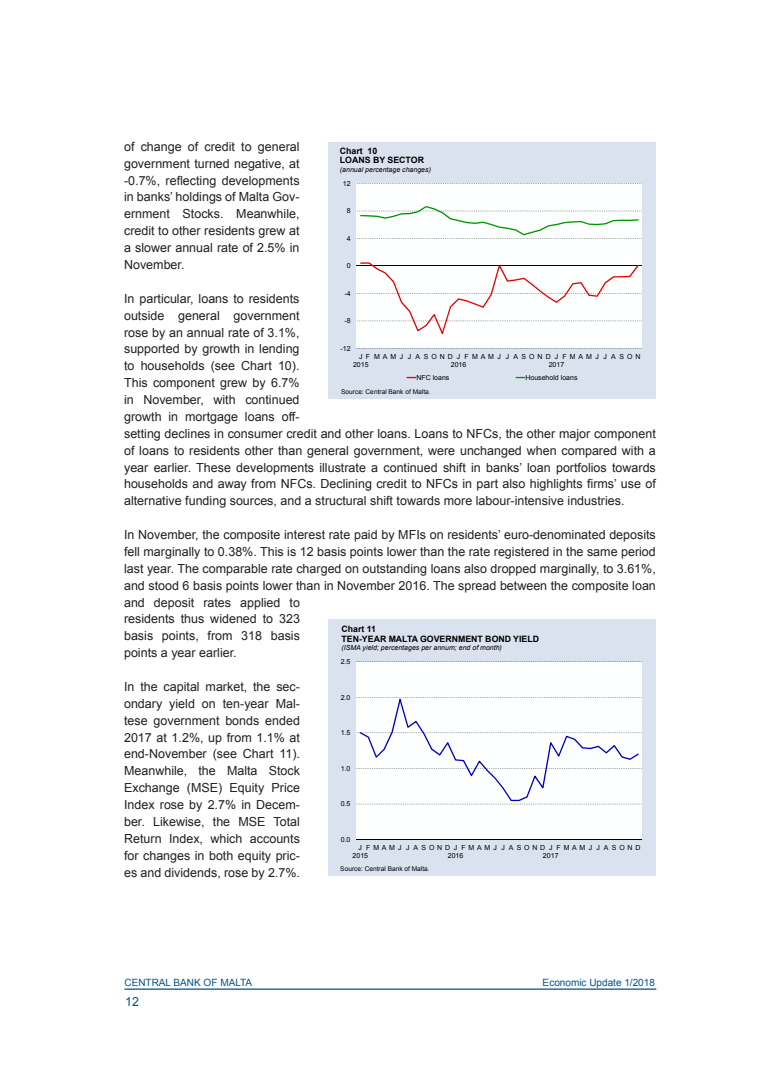
<style>
.page{position:relative;width:780px;height:1088px;background:#fff}
.page>*{position:absolute;margin:0;border:0;box-sizing:border-box;transform-origin:0 0}
.QR_Normal_Text{font:12.5px/16.9px "Arial";color:#231f20;text-align:justify}
.t1{font:12.5px "Arial";color:#00538d}
.t2{font:10px "Arial";color:#00538d}
.t3{font:700 8.75px/9.6px "Arial";color:#000}
.t4{font:7px/8px "Arial";letter-spacing:.385em;color:#000;text-align:center}
.t5{font:italic 7px "Arial";color:#000}
.t6{font:7px "Arial";color:#000}
.t7{font:7px/8px "Arial";letter-spacing:.44em;color:#000}
.t8{font:7px/8px "Arial";letter-spacing:.43em;color:#000}
.t9{font:7px "Arial";letter-spacing:.41em;color:#000}
.t10{font:7px "Arial";letter-spacing:.445em;color:#000}
.t11{font:6.5px "Arial";letter-spacing:.005em;color:#000}
</style>
<div class="page">
<hr style="left:124px;top:988px;width:532px;height:2px;background:#00538d">
<div style="left:328px;top:142px;width:328px;height:257px;background:#dbe2ef"></div>
<div style="left:357px;top:183px;width:285px;height:166px;background:#feffff"></div>
<hr style="left:357px;top:266px;width:285px;height:1px;background:#000">
<svg style="left:360px;top:262px;width:278px;height:72px;background:#f8f3f3"></svg>
<svg style="left:360px;top:206px;width:278px;height:29px;background:#f0f8f1"></svg>
<div style="left:328px;top:619px;width:328px;height:257px;background:#dbe2ef"></div>
<div style="left:356px;top:662px;width:286px;height:177px;background:#feffff"></div>
<svg style="left:356px;top:661px;width:286px;height:143px"></svg>
<hr style="left:356px;top:839px;width:286px;height:1px;background:#000">
<svg style="left:359px;top:699px;width:279px;height:102px"></svg>
<p class="QR_Normal_Text" style="left:124px;top:138px;width:177px">of change of credit to general government turned negative, at -0.7%, reflecting developments in banks’ holdings of Malta Gov&shy;ernment Stocks. Meanwhile, credit to other residents grew at a slower annual rate of 2.5% in November.</p>
<p class="QR_Normal_Text" style="left:124px;top:290px;width:533px;text-align:left">In particular, loans to residents<br>outside general government<br>rose by an annual rate of 3.1%,<br>supported by growth in lending<br>to households (see Chart 10).<br>This component grew by 6.7%<br>in November, with continued<br>growth in mortgage loans off-<br>setting declines in consumer credit and other loans. Loans to NFCs, the other major component of loans to residents other than general government, were unchanged when compared with a year earlier. These developments illustrate a continued shift in banks’ loan portfolios towards households and away from NFCs. Declining credit to NFCs in part also highlights firms’ use of alternative funding sources, and a structural shift towards more labour-intensive industries.</p>
<p class="QR_Normal_Text" style="left:124px;top:526px;width:533px;text-align:left">In November, the composite interest rate paid by MFIs on residents’ euro-denominated deposits fell marginally to 0.38%. This is 12 basis points lower than the rate registered in the same period last year. The comparable rate charged on outstanding loans also dropped marginally, to 3.61%, and stood 6 basis points lower than in November 2016. The spread between the composite loan and deposit rates applied to<br>residents thus widened to 323<br>basis points, from 318 basis<br>points a year earlier.</p>
<p class="QR_Normal_Text" style="left:124px;top:678px;width:177px">In the capital market, the sec&shy;ondary yield on ten-year Mal&shy;tese government bonds ended 2017 at 1.2%, up from 1.1% at end-November (see Chart 11).<br>Meanwhile, the Malta Stock Exchange (MSE) Equity Price Index rose by 2.7% in Decem&shy;ber. Likewise, the MSE Total Return Index, which accounts for changes in both equity pric&shy;es and dividends, rose by 2.7%.</p>
<p class="t3" style="left:340px;top:146px;width:86px">Chart 10<br>LOANS BY SECTOR</p>
<p class="t5" style="left:340px;top:165px;width:93px">(annual percentage changes)</p>
<p class="t4" style="left:343px;top:179px;width:9px">12</p>
<p class="t4" style="left:347px;top:207px;width:5px">8</p>
<p class="t4" style="left:347px;top:234px;width:5px">4</p>
<p class="t4" style="left:347px;top:262px;width:5px">0</p>
<p class="t4" style="left:344px;top:289px;width:8px">-4</p>
<p class="t4" style="left:344px;top:317px;width:8px">-8</p>
<p class="t4" style="left:340px;top:344px;width:12px">-12</p>
<p class="t4" style="left:353px;top:353px;width:17px">J<br>2015</p>
<p class="t7" style="left:451px;top:353px;width:17px;text-indent:-85px">FMAMJ JASONDJ<br>2016</p>
<p class="t8" style="left:548px;top:353px;width:17px;text-indent:-84px">FMAMJ J ASONDJ<br>2017</p>
<p class="t10" style="left:562px;top:352px;width:80px">FMAMJ J ASON</p>
<p class="t6" style="left:416px;top:373px;width:35px">NFC loans</p>
<p class="t6" style="left:525px;top:373px;width:54px">Household loans</p>
<p class="t11" style="left:341px;top:387px;width:91px">Source: Central Bank of Malta.</p>
<p class="t3" style="left:341px;top:624px;width:199px;line-height:10.1px">Chart 11<br>TEN-YEAR MALTA GOVERNMENT BOND YIELD</p>
<p class="t5" style="left:341px;top:643px;width:162px">(ISMA yield; percentages per annum; end of month)</p>
<p class="t4" style="left:340px;top:658px;width:11px">2.5</p>
<p class="t4" style="left:340px;top:693px;width:11px">2.0</p>
<p class="t4" style="left:340px;top:729px;width:11px">1.5</p>
<p class="t4" style="left:340px;top:764px;width:11px">1.0</p>
<p class="t4" style="left:340px;top:800px;width:11px">0.5</p>
<p class="t4" style="left:340px;top:835px;width:11px">0.0</p>
<p class="t4" style="left:352px;top:844px;width:17px">J<br>2015</p>
<p class="t4" style="left:448px;top:844px;width:17px;text-align:left;text-indent:-82px">FMAMJ J ASONDJ<br>2016</p>
<p class="t4" style="left:543px;top:844px;width:17px;text-align:left;text-indent:-82px">FMAMJ J ASOND J<br>2017</p>
<p class="t9" style="left:556px;top:843px;width:85px">FMAMJ J ASOND</p>
<p class="t11" style="left:340px;top:864px;width:91px">Source: Central Bank of Malta.</p>
<p class="t2" style="left:124px;top:975px;width:129px">CENTRAL BANK OF MALTA</p>
<p class="t2" style="left:542px;top:976px;width:114px">Economic Update 1/2018</p>
<p class="t1" style="left:125px;top:993px;width:15px">12</p>
</div>
